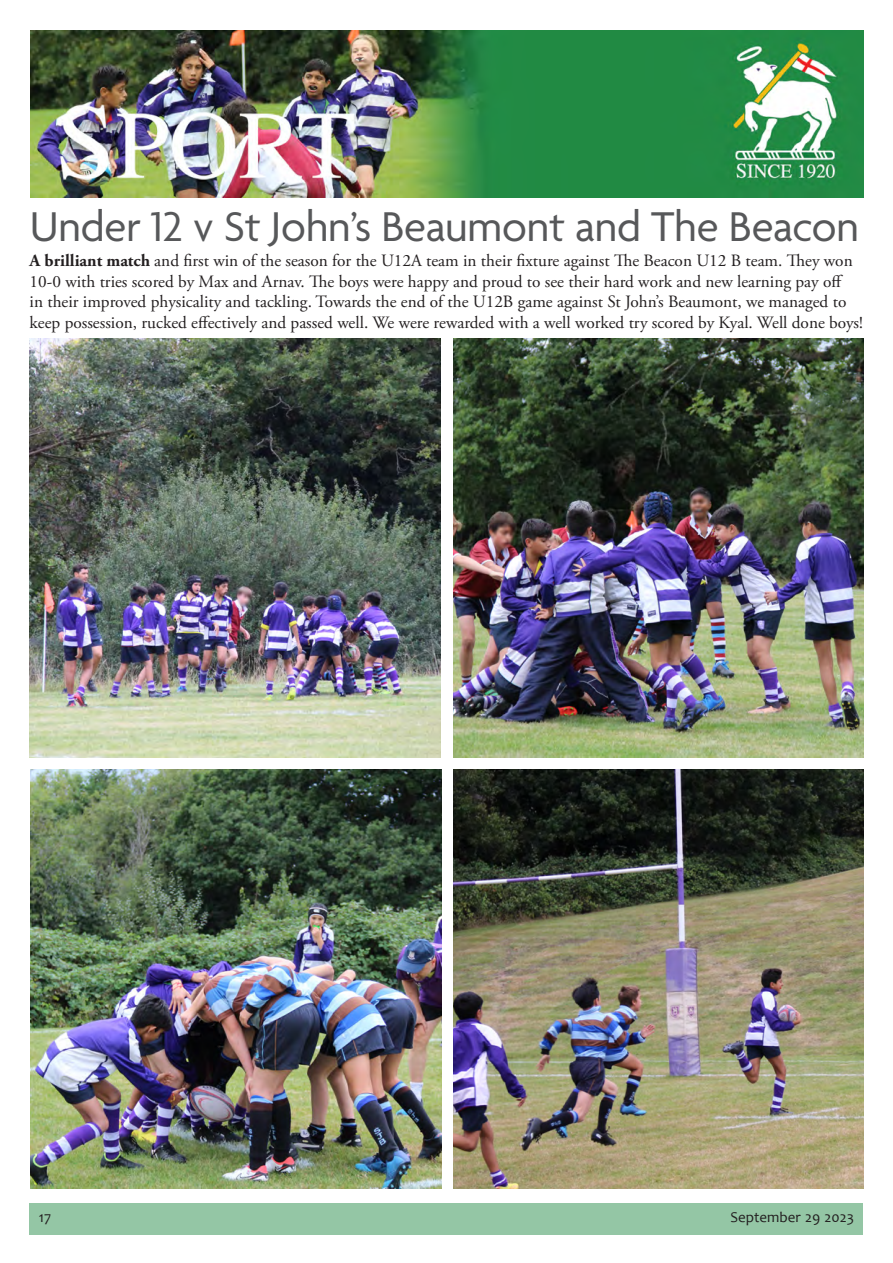
<style>
.page{position:relative;width:893px;height:1263px;background:#fff}
.page>*{position:absolute;margin:0;border:0;box-sizing:border-box;transform-origin:0 0}
.t1{font:45px "Agenda";letter-spacing:-.005em;color:#57585a}
.t2{font:17.25px/20.7px "Adobe Garamond Pro";color:#231f20}
.t3{font:15px "Candara";color:#231f20}
.s1{font-weight:700}
</style>
<div class="page">
<div style="left:30px;top:1203px;width:833px;height:32px;background:#94c6a5"></div>
<img style="left:30px;top:31px;width:834px;height:167px">
<img style="left:30px;top:339px;width:410px;height:418px">
<img style="left:453px;top:339px;width:410px;height:418px">
<img style="left:31px;top:770px;width:410px;height:418px">
<img style="left:453px;top:770px;width:410px;height:418px">
<p class="t1" style="left:30px;top:202px;width:831px">Under 12 v St John’s Beaumont and The Beacon</p>
<p class="t2" style="left:30px;top:251px;width:835px"><span class="s1">A brilliant match</span> and first win of the season for the U12A team in their fixture against The Beacon U12 B team. They won 10-0 with tries scored by Max and Arnav. The boys were happy and proud to see their hard work and new learning pay off<br>in their improved physicality and tackling. Towards the end of the U12B game against St John’s Beaumont, we managed to keep possession, rucked effectively and passed well. We were rewarded with a well worked try scored by Kyal. Well done boys!</p>
<p class="t3" style="left:39px;top:1207px;width:14px">17</p>
<p class="t3" style="left:730px;top:1207px;width:125px">September 29 2023</p>
</div>
